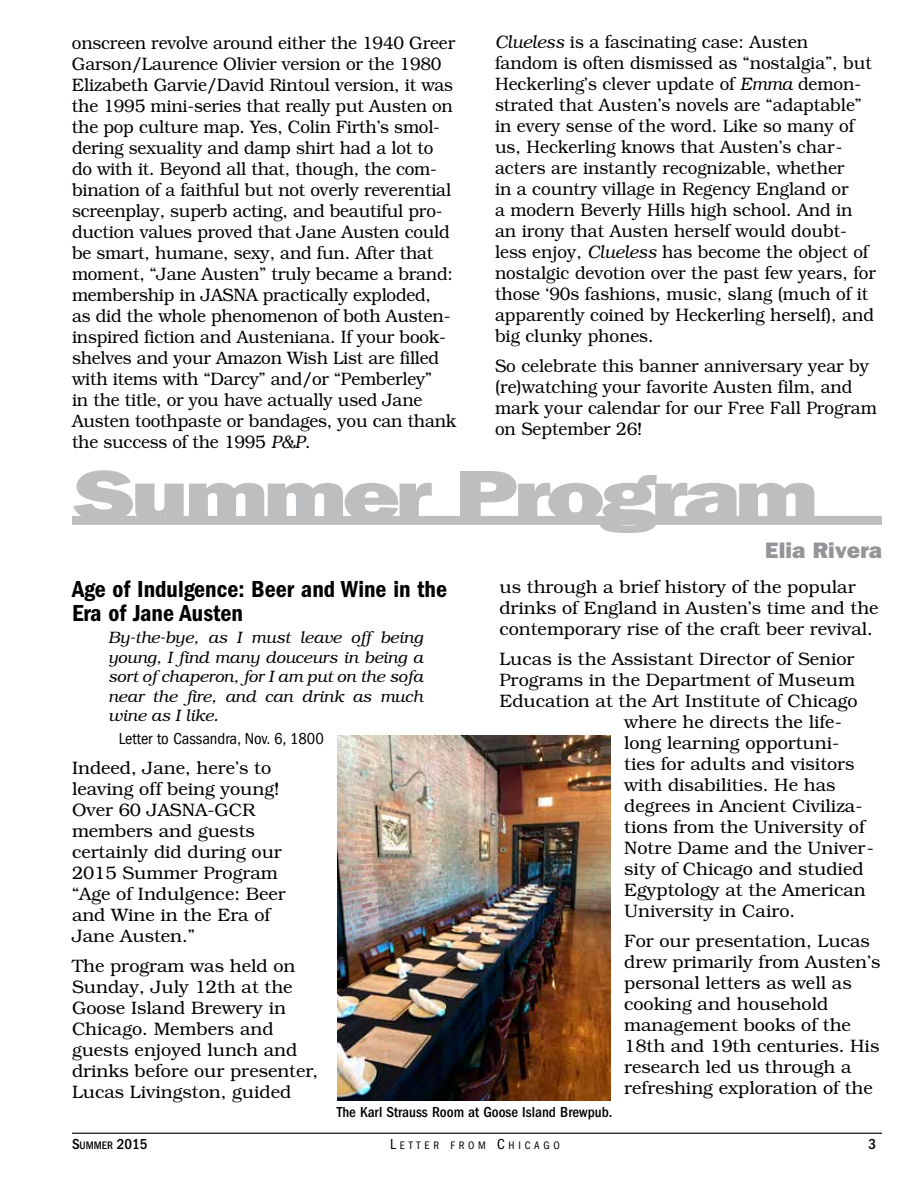
<style>
.page{position:relative;width:918px;height:1188px;background:#fff}
.page>*{position:absolute;margin:0;border:0;box-sizing:border-box;transform-origin:0 0}
.t1{font:72px "ITC Franklin Gothic Std Hvy";letter-spacing:-.05em;color:#bcbec0;scale:1.35 1}
.t2{font:24px/24px "ITC Franklin Gothic Std Dm Cd";color:#000}
.t3{font:22.5px "ITC Franklin Gothic Std Hvy";color:#939598}
.t4{font:300 18px/21px "Bookman Std";color:#000;scale:.95 1}
.t5{font:300 18px/21px "Bookman Std";color:#000}
.t6{font:italic 300 16.5px/19.5px "Bookman Std";color:#000;text-align:justify}
.t7{font:condensed 16.5px "ITC Franklin Gothic Std";color:#000}
.t8{font:500 condensed 15px "ITC Franklin Gothic Std";color:#000}
.t9{font:500 condensed 15px "ITC Franklin Gothic Std";color:#000}
.t10{font:condensed 11.25px "ITC Franklin Gothic Std";letter-spacing:.335em;color:#000}
.s1{font-style:italic}
.s2{font-size:11.25px}
.s3{font-size:15px}
</style>
<div class="page">
<hr style="left:72px;top:1133px;width:810px;height:1px;background:#000">
<div style="left:72px;top:516px;width:810px;height:9px;background:#bcbec0"></div>
<img style="left:337px;top:736px;width:274px;height:364px">
<p class="t4" style="left:72px;top:33px;width:406px">onscreen revolve around either the 1940 Greer Garson/Laurence Olivier version or the 1980<br>Elizabeth Garvie/David Rintoul version, it was the 1995 mini-series that really put Austen on the pop culture map. Yes, Colin Firth’s smol&shy;dering sexuality and damp shirt had a lot to do with it. Beyond all that, though, the com&shy;bination of a faithful but not overly reverential screenplay, superb acting, and beautiful pro&shy;duction values proved that Jane Austen could be smart, humane, sexy, and fun. After that moment, “Jane Austen” truly became a brand: membership in JASNA practically exploded,<br>as did the whole phenomenon of both Austen&shy;inspired fiction and Austeniana. If your book&shy;shelves and your Amazon Wish List are filled with items with “Darcy” and/or “Pemberley”<br>in the title, or you have actually used Jane Austen toothpaste or bandages, you can thank the success of the 1995 <span class="s1">P&amp;P</span>.</p>
<p class="t4" style="left:495px;top:32px;width:403px"><span class="s1">Clueless</span> is a fascinating case: Austen<br>fandom is often dismissed as “nostalgia”, but Heckerling’s clever update of <span class="s1">Emma</span> demon&shy;strated that Austen’s novels are “adaptable” in every sense of the word. Like so many of us, Heckerling knows that Austen’s char&shy;acters are instantly recognizable, whether<br>in a country village in Regency England or<br>a modern Beverly Hills high school. And in an irony that Austen herself would doubt&shy;less enjoy, <span class="s1">Clueless</span> has become the object of nostalgic devotion over the past few years, for those ‘90s fashions, music, slang (much of it apparently coined by Heckerling herself), and big clunky phones.</p>
<p class="t4" style="left:495px;top:356px;width:404px">So celebrate this banner anniversary year by (re)watching your favorite Austen film, and mark your calendar for our Free Fall Program on September 26!</p>
<h1 class="t1" style="left:72px;top:453px;width:554px">Summer Program</h1>
<p class="t3" style="left:765px;top:537px;width:118px">Elia Rivera</p>
<p class="t5" style="left:500px;top:577px;width:381px">us through a brief history of the popular drinks of England in Austen’s time and the contemporary rise of the craft beer revival.</p>
<p class="t5" style="left:500px;top:649px;width:357px">Lucas is the Assistant Director of Senior</p>
<p class="t5" style="left:500px;top:670px;width:357px">Programs in the Department of Museum</p>
<p class="t5" style="left:500px;top:691px;width:360px">Education at the Art Institute of Chicago</p>
<p class="t5" style="left:624px;top:712px;width:219px">where he directs the life-</p>
<p class="t5" style="left:624px;top:733px;width:217px">long learning opportuni-</p>
<p class="t5" style="left:624px;top:754px;width:232px">ties for adults and visitors</p>
<p class="t5" style="left:624px;top:775px;width:213px">with disabilities. He has</p>
<p class="t5" style="left:624px;top:796px;width:240px">degrees in Ancient Civiliza-</p>
<p class="t5" style="left:624px;top:817px;width:242px">tions from the University of</p>
<p class="t5" style="left:624px;top:838px;width:251px">Notre Dame and the Univer-</p>
<p class="t5" style="left:624px;top:859px;width:241px">sity of Chicago and studied</p>
<p class="t5" style="left:624px;top:880px;width:243px">Egyptology at the American</p>
<p class="t5" style="left:624px;top:901px;width:173px">University in Cairo.</p>
<p class="t5" style="left:624px;top:931px;width:258px">For our presentation, Lucas drew primarily from Austen’s personal letters as well as cooking and household management books of the<br>18th and 19th centuries. His research led us through a refreshing exploration of the</p>
<p class="t8" style="left:337px;top:1104px;width:277px">The Karl Strauss Room at Goose Island Brewpub.</p>
<h2 class="t2" style="left:72px;top:577px;width:377px">Age of Indulgence: Beer and Wine in the<br>Era of Jane Austen</h2>
<p class="t6" style="left:108px;top:628px;width:317px">By-the-bye, as I must leave off being young, I find many douceurs in being a sort of chaperon, for I am put on the sofa near the fire, and can drink as much wine as I like.</p>
<p class="t7" style="left:119px;top:729px;width:206px">Letter to Cassandra, Nov. 6, 1800</p>
<p class="t5" style="left:72px;top:758px;width:215px">Indeed, Jane, here’s to leaving off being young!<br>Over 60 JASNA-GCR members and guests certainly did during our<br>2015 Summer Program “Age of Indulgence: Beer and Wine in the Era of<br>Jane Austen.”</p>
<p class="t5" style="left:72px;top:956px;width:248px">The program was held on<br>Sunday, July 12th at the<br>Goose Island Brewery in<br>Chicago. Members and guests enjoyed lunch and drinks before our presenter,<br>Lucas Livingston, guided</p>
<p class="t9" style="left:72px;top:1135px;width:77px">S<span class="s2">UMMER</span> 2015</p>
<p class="t10" style="left:390px;top:1139px;width:171px"><span class="s3">L</span>ETTER FROM <span class="s3">C</span>HICAGO</p>
<p class="t8" style="left:868px;top:1135px;width:9px">3</p>
</div>
